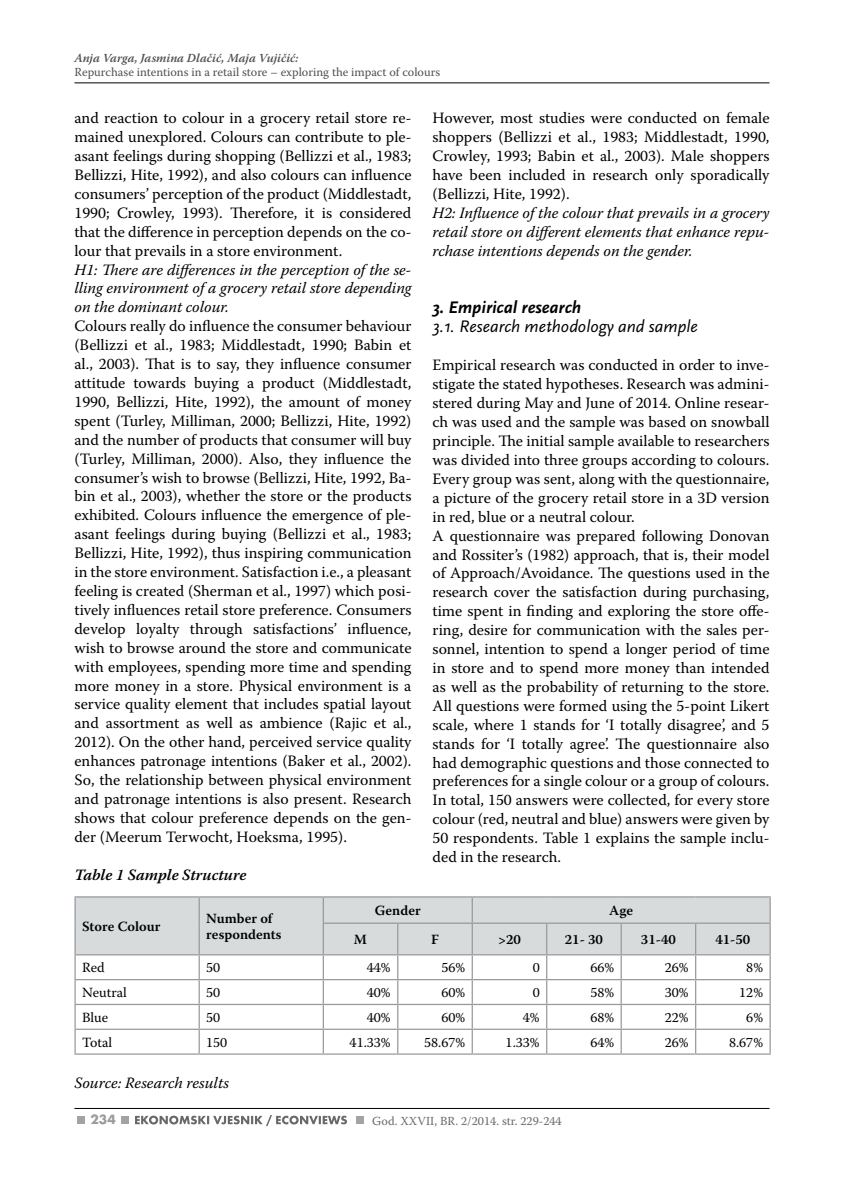
<style>
.page{position:relative;width:844px;height:1191px;background:#fff}
.page>*{position:absolute;margin:0;border:0;box-sizing:border-box;transform-origin:0 0}
.t1{font:italic 17.5px "Scala Sans Pro";color:#000}
.t2{font:italic 700 17.5px "Scala Sans Pro";color:#000}
.t3{font:15.75px/18.9px "Warnock Pro";color:#000;text-align:justify}
.t4{font:italic 15.75px/18.9px "Warnock Pro";color:#000;text-align:justify}
.t5{font:italic 600 15.75px "Warnock Pro";color:#000}
.t6{font:14px "Warnock Pro";color:#000}
.t7{font:600 14px/16.8px "Warnock Pro";color:#000}
.t8{font:700 14px "Futura TOT";color:#9c9ca0}
.t9{font:12.25px "Warnock Pro";color:#504f53}
.t10{font:italic 600 12.25px "Warnock Pro";color:#504f53}
.t11{font:12.25px "Warnock Pro";color:#68676c}
</style>
<div class="page">
<hr style="left:74px;top:83px;width:695px;height:1px;background:#000">
<hr style="left:74px;top:1108px;width:695px;height:1px;background:#000">
<div style="left:121px;top:1115px;width:7px;height:8px;background:#a3a3a7"></div>
<div style="left:356px;top:1115px;width:8px;height:8px;background:#a3a3a7"></div>
<div style="left:77px;top:1115px;width:8px;height:8px;background:#a3a3a7"></div>
<svg style="left:135px;top:1115px;width:212px;height:11px"></svg>
<hr style="left:74px;top:896px;width:125px;height:1px;background:#98989c">
<hr style="left:74px;top:897px;width:2px;height:26px;background:#98989c">
<hr style="left:199px;top:896px;width:124px;height:1px;background:#98989c">
<hr style="left:74px;top:923px;width:2px;height:31px;background:#98989c">
<hr style="left:323px;top:896px;width:74px;height:1px;background:#98989c">
<hr style="left:397px;top:896px;width:75px;height:1px;background:#98989c">
<hr style="left:472px;top:896px;width:74px;height:1px;background:#98989c">
<hr style="left:546px;top:896px;width:75px;height:1px;background:#98989c">
<hr style="left:621px;top:896px;width:74px;height:1px;background:#98989c">
<hr style="left:695px;top:896px;width:75px;height:1px;background:#98989c">
<hr style="left:74px;top:954px;width:125px;height:1px;background:#98989c">
<hr style="left:74px;top:955px;width:2px;height:24px;background:#98989c">
<hr style="left:74px;top:979px;width:125px;height:1px;background:#98989c">
<hr style="left:74px;top:980px;width:2px;height:23px;background:#98989c">
<hr style="left:74px;top:1003px;width:125px;height:2px;background:#98989c">
<hr style="left:74px;top:1005px;width:2px;height:23px;background:#98989c">
<hr style="left:74px;top:1028px;width:125px;height:2px;background:#98989c">
<hr style="left:74px;top:1030px;width:2px;height:23px;background:#98989c">
<svg style="left:75px;top:897px;width:695px;height:156px"></svg>
<hr style="left:74px;top:1053px;width:125px;height:1px;background:#98989c">
<hr style="left:199px;top:1053px;width:124px;height:1px;background:#98989c">
<hr style="left:323px;top:1053px;width:74px;height:1px;background:#98989c">
<hr style="left:397px;top:1053px;width:75px;height:1px;background:#98989c">
<hr style="left:472px;top:1053px;width:74px;height:1px;background:#98989c">
<hr style="left:546px;top:1053px;width:75px;height:1px;background:#98989c">
<hr style="left:621px;top:1053px;width:74px;height:1px;background:#98989c">
<hr style="left:695px;top:1053px;width:75px;height:1px;background:#98989c">
<p class="t10" style="left:74px;top:50px;width:225px">Anja Varga, Jasmina Dlačić, Maja Vujičić:</p>
<p class="t9" style="left:74px;top:64px;width:367px">Repurchase intentions in a retail store – exploring the impact of colours</p>
<p class="t3" style="left:74px;top:108px;width:338px">and reaction to colour in a grocery retail store re&shy;mained unexplored. Colours can contribute to ple&shy;asant feelings during shopping (Bellizzi et al., 1983; Bellizzi, Hite, 1992), and also colours can influence consumers’ perception of the product (Middlestadt, 1990; Crowley, 1993). Therefore, it is considered that the difference in perception depends on the co&shy;lour that prevails in a store environment.</p>
<p class="t4" style="left:74px;top:260px;width:338px">H1: There are differences in the perception of the se&shy;lling environment of a grocery retail store depending on the dominant colour.</p>
<p class="t3" style="left:74px;top:316px;width:338px">Colours really do influence the consumer behaviour (Bellizzi et al., 1983; Middlestadt, 1990; Babin et al., 2003). That is to say, they influence consumer attitude towards buying a product (Middlestadt, 1990, Bellizzi, Hite, 1992), the amount of money spent (Turley, Milliman, 2000; Bellizzi, Hite, 1992) and the number of products that consumer will buy (Turley, Milliman, 2000). Also, they influence the consumer’s wish to browse (Bellizzi, Hite, 1992, Ba&shy;bin et al., 2003), whether the store or the products exhibited. Colours influence the emergence of ple&shy;asant feelings during buying (Bellizzi et al., 1983; Bellizzi, Hite, 1992), thus inspiring communication in the store environment. Satisfaction i.e., a pleasant feeling is created (Sherman et al., 1997) which posi&shy;tively influences retail store preference. Consumers develop loyalty through satisfactions’ influence, wish to browse around the store and communicate with employees, spending more time and spending more money in a store. Physical environment is a service quality element that includes spatial layout and assortment as well as ambience (Rajic et al., 2012). On the other hand, perceived service quality enhances patronage intentions (Baker et al., 2002).<br>So, the relationship between physical environment and patronage intentions is also present. Research shows that colour preference depends on the gen&shy;der (Meerum Terwocht, Hoeksma, 1995).</p>
<p class="t5" style="left:74px;top:865px;width:173px">Table 1 Sample Structure</p>
<p class="t3" style="left:432px;top:108px;width:338px">However, most studies were conducted on female shoppers (Bellizzi et al., 1983; Middlestadt, 1990, Crowley, 1993; Babin et al., 2003). Male shoppers have been included in research only sporadically (Bellizzi, Hite, 1992).</p>
<p class="t4" style="left:432px;top:203px;width:338px">H2: Influence of the colour that prevails in a grocery retail store on different elements that enhance repu&shy;rchase intentions depends on the gender.</p>
<p class="t2" style="left:432px;top:297px;width:150px">3. Empirical research</p>
<p class="t1" style="left:432px;top:316px;width:267px">3.1. Research methodology and sample</p>
<p class="t3" style="left:432px;top:355px;width:338px;text-align:left">Empirical research was conducted in order to inve&shy;stigate the stated hypotheses. Research was admini&shy;stered during May and June of 2014. Online resear&shy;ch was used and the sample was based on snowball principle. The initial sample available to researchers was divided into three groups according to colours.<br>Every group was sent, along with the questionnaire, a picture of the grocery retail store in a 3D version in red, blue or a neutral colour.<br>A questionnaire was prepared following Donovan and Rossiter’s (1982) approach, that is, their model of Approach/Avoidance. The questions used in the research cover the satisfaction during purchasing, time spent in finding and exploring the store offe&shy;ring, desire for communication with the sales per&shy;sonnel, intention to spend a longer period of time in store and to spend more money than intended as well as the probability of returning to the store.<br>All questions were formed using the 5-point Likert scale, where 1 stands for ‘I totally disagree’, and 5 stands for ‘I totally agree’. The questionnaire also had demographic questions and those connected to preferences for a single colour or a group of colours.<br>In total, 150 answers were collected, for every store colour (red, neutral and blue) answers were given by 50 respondents. Table 1 explains the sample inclu&shy;ded in the research.</p>
<p class="t7" style="left:82px;top:917px;width:80px">Store Colour</p>
<p class="t7" style="left:206px;top:909px;width:77px">Number of respondents</p>
<p class="t7" style="left:375px;top:902px;width:47px">Gender</p>
<p class="t7" style="left:609px;top:902px;width:25px">Age</p>
<p class="t7" style="left:354px;top:931px;width:15px">M</p>
<p class="t7" style="left:431px;top:931px;width:9px">F</p>
<p class="t7" style="left:498px;top:931px;width:24px">&gt;20</p>
<p class="t7" style="left:564px;top:931px;width:40px">21- 30</p>
<p class="t7" style="left:640px;top:931px;width:36px">31-40</p>
<p class="t7" style="left:715px;top:931px;width:36px">41-50</p>
<p class="t6" style="left:82px;top:959px;width:24px">Red</p>
<p class="t6" style="left:206px;top:959px;width:16px">50</p>
<p class="t6" style="left:367px;top:959px;width:25px">44%</p>
<p class="t6" style="left:441px;top:959px;width:25px">56%</p>
<p class="t6" style="left:532px;top:959px;width:9px">0</p>
<p class="t6" style="left:590px;top:959px;width:25px">66%</p>
<p class="t6" style="left:664px;top:959px;width:25px">26%</p>
<p class="t6" style="left:746px;top:959px;width:18px">8%</p>
<p class="t6" style="left:82px;top:984px;width:46px">Neutral</p>
<p class="t6" style="left:206px;top:984px;width:16px">50</p>
<p class="t6" style="left:367px;top:984px;width:25px">40%</p>
<p class="t6" style="left:441px;top:984px;width:25px">60%</p>
<p class="t6" style="left:532px;top:984px;width:9px">0</p>
<p class="t6" style="left:590px;top:984px;width:25px">58%</p>
<p class="t6" style="left:664px;top:984px;width:25px">30%</p>
<p class="t6" style="left:739px;top:984px;width:25px">12%</p>
<p class="t6" style="left:82px;top:1009px;width:28px">Blue</p>
<p class="t6" style="left:206px;top:1009px;width:16px">50</p>
<p class="t6" style="left:367px;top:1009px;width:25px">40%</p>
<p class="t6" style="left:441px;top:1009px;width:25px">60%</p>
<p class="t6" style="left:522px;top:1009px;width:18px">4%</p>
<p class="t6" style="left:590px;top:1009px;width:25px">68%</p>
<p class="t6" style="left:664px;top:1009px;width:25px">22%</p>
<p class="t6" style="left:746px;top:1009px;width:18px">6%</p>
<p class="t6" style="left:82px;top:1033px;width:32px">Total</p>
<p class="t6" style="left:206px;top:1033px;width:23px">150</p>
<p class="t6" style="left:349px;top:1033px;width:43px">41.33%</p>
<p class="t6" style="left:424px;top:1033px;width:43px">58.67%</p>
<p class="t6" style="left:505px;top:1033px;width:36px">1.33%</p>
<p class="t6" style="left:590px;top:1033px;width:25px">64%</p>
<p class="t6" style="left:664px;top:1033px;width:25px">26%</p>
<p class="t6" style="left:728px;top:1033px;width:36px">8.67%</p>
<p class="t4" style="left:74px;top:1072px;width:156px">Source: Research results</p>
<p class="t8" style="left:90px;top:1111px;width:27px">234</p>
<p class="t11" style="left:372px;top:1113px;width:191px">God. XXVII, BR. 2/2014. str. 229-244</p>
</div>
